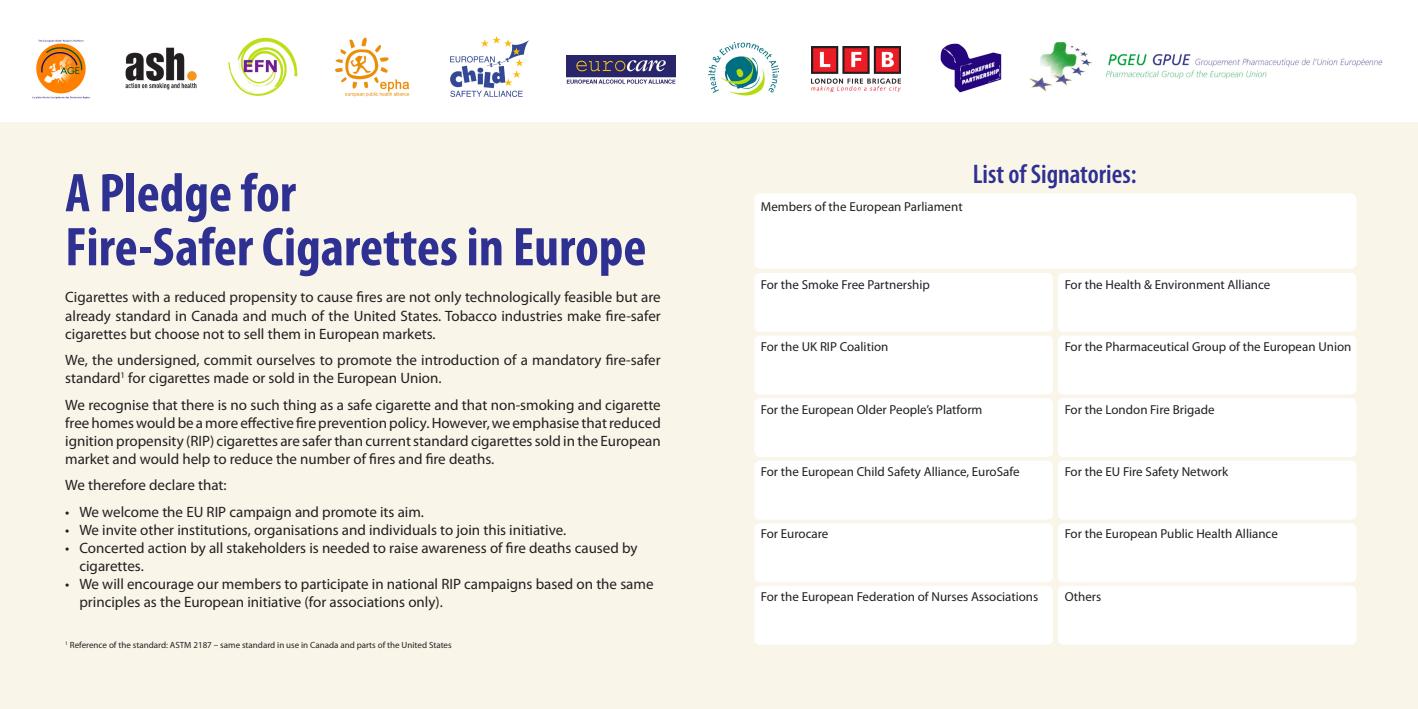
<style>
.page{position:relative;width:1418px;height:709px;background:#fff}
.page>*{position:absolute;margin:0;border:0;box-sizing:border-box;transform-origin:0 0}
.t1{font:700 condensed 55px/54px "Myriad Pro";color:#2e3092}
.t2{font:600 condensed 27px "Myriad Pro";color:#2e3092}
.t3{font:15px/18px "Myriad Pro";color:#231f20}
.t4{font:13px "Myriad Pro";color:#231f20}
.t5{font:9px "Myriad Pro";color:#231f20}
</style>
<div class="page">
<div style="left:0;top:122px;width:1417px;height:587px;background:#faf5e9"></div>
<img style="left:1029px;top:42px;width:354px;height:50px">
<img style="left:32px;top:39px;width:58px;height:60px">
<img style="left:125px;top:47px;width:71px;height:43px">
<img style="left:335px;top:38px;width:75px;height:59px">
<img style="left:566px;top:56px;width:109px;height:28px">
<img style="left:709px;top:42px;width:69px;height:54px">
<img style="left:228px;top:37px;width:70px;height:59px">
<img style="left:811px;top:47px;width:89px;height:44px">
<img style="left:940px;top:43px;width:62px;height:50px">
<img style="left:451px;top:37px;width:78px;height:59px">
<div style="left:1057px;top:273px;width:299px;height:59px;background:#fff;border-radius:6px"></div>
<div style="left:1057px;top:335px;width:299px;height:59px;background:#fff;border-radius:6px"></div>
<div style="left:1057px;top:398px;width:299px;height:59px;background:#fff;border-radius:6px"></div>
<div style="left:1057px;top:460px;width:299px;height:59px;background:#fff;border-radius:6px"></div>
<div style="left:1057px;top:523px;width:299px;height:59px;background:#fff;border-radius:6px"></div>
<div style="left:1057px;top:586px;width:299px;height:58px;background:#fff;border-radius:6px"></div>
<div style="left:754px;top:193px;width:602px;height:76px;background:#fff;border-radius:6px"></div>
<div style="left:754px;top:273px;width:299px;height:59px;background:#fff;border-radius:6px"></div>
<div style="left:754px;top:335px;width:299px;height:59px;background:#fff;border-radius:6px"></div>
<div style="left:754px;top:398px;width:299px;height:59px;background:#fff;border-radius:6px"></div>
<div style="left:754px;top:460px;width:299px;height:59px;background:#fff;border-radius:6px"></div>
<div style="left:754px;top:523px;width:299px;height:59px;background:#fff;border-radius:6px"></div>
<div style="left:754px;top:586px;width:299px;height:58px;background:#fff;border-radius:6px"></div>
<h1 class="t1" style="left:65px;top:165px;width:582px">A Pledge for<br>Fire-Safer Cigarettes in Europe</h1>
<p class="t3" style="left:65px;top:288px;width:597px;text-align:justify">Cigarettes with a reduced propensity to cause fires are not only technologically feasible but are already standard in Canada and much of the United States. Tobacco industries make fire-safer cigarettes but choose not to sell them in European markets.</p>
<p class="t3" style="left:65px;top:351px;width:597px">We, the undersigned, commit ourselves to promote the introduction of a mandatory fire-safer standard<sup>1</sup> for cigarettes made or sold in the European Union.</p>
<p class="t3" style="left:65px;top:395px;width:597px;text-align:justify">We recognise that there is no such thing as a safe cigarette and that non-smoking and cigarette free homes would be a more effective fire prevention policy. However, we emphasise that reduced ignition propensity (RIP) cigarettes are safer than current standard cigarettes sold in the European market and would help to reduce the number of fires and fire deaths.</p>
<p class="t3" style="left:65px;top:476px;width:163px">We therefore declare that:</p>
<p class="t3" style="left:65px;top:502px;width:360px">• We welcome the EU RIP campaign and promote its aim.</p>
<p class="t3" style="left:65px;top:520px;width:502px">• We invite other institutions, organisations and individuals to join this initiative.</p>
<p class="t3" style="left:79px;top:538px;width:559px;text-indent:-14px">• Concerted action by all stakeholders is needed to raise awareness of fire deaths caused by cigarettes.</p>
<p class="t3" style="left:79px;top:574px;width:575px;text-indent:-14px">• We will encourage our members to participate in national RIP campaigns based on the same principles as the European initiative (for associations only).</p>
<p class="t5" style="left:65px;top:639px;width:388px"><sup>1</sup> Reference of the standard: ASTM 2187 – same standard in use in Canada and parts of the United States</p>
<p class="t4" style="left:761px;top:198px;width:203px">Members of the European Parliament</p>
<h2 class="t2" style="left:972px;top:157px;width:165px">List of Signatories:</h2>
<p class="t4" style="left:761px;top:276px;width:171px">For the Smoke Free Partnership</p>
<p class="t4" style="left:761px;top:339px;width:129px">For the UK RIP Coalition</p>
<p class="t4" style="left:1064px;top:276px;width:207px">For the Health &amp; Environment Alliance</p>
<p class="t4" style="left:1064px;top:339px;width:288px">For the Pharmaceutical Group of the European Union</p>
<p class="t4" style="left:761px;top:401px;width:223px">For the European Older People’s Platform</p>
<p class="t4" style="left:1064px;top:401px;width:151px">For the London Fire Brigade</p>
<p class="t4" style="left:761px;top:463px;width:260px">For the European Child Safety Alliance, EuroSafe</p>
<p class="t4" style="left:1064px;top:463px;width:165px">For the EU Fire Safety Network</p>
<p class="t4" style="left:761px;top:526px;width:69px">For Eurocare</p>
<p class="t4" style="left:1064px;top:526px;width:215px">For the European Public Health Alliance</p>
<p class="t4" style="left:761px;top:588px;width:279px">For the European Federation of Nurses Associations</p>
<p class="t4" style="left:1064px;top:588px;width:38px">Others</p>
</div>
